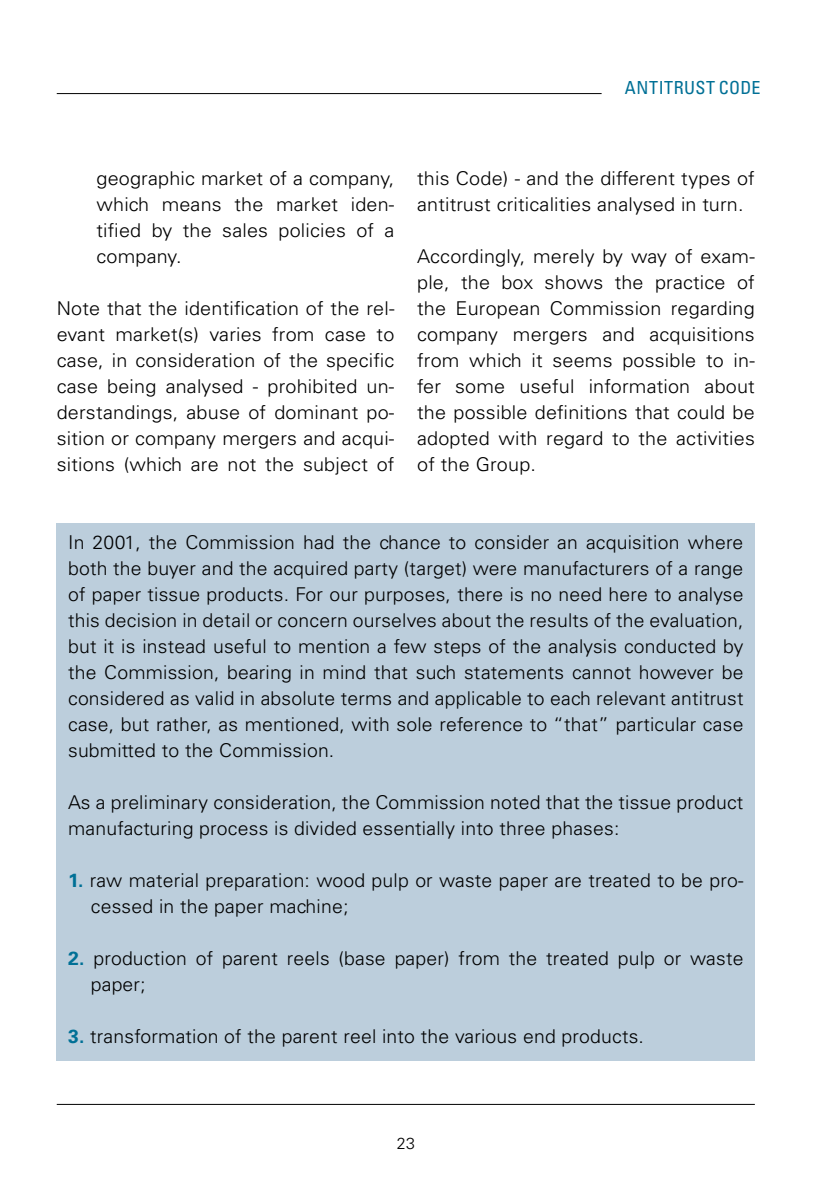
<style>
.page{position:relative;width:840px;height:1191px;background:#fff}
.page>*{position:absolute;margin:0;border:0;box-sizing:border-box;transform-origin:0 0}
.t1{font:300 19px/26px "Univers LT Std";letter-spacing:.01em;color:#000}
.t2{font:300 19px/26px "Univers LT Std";letter-spacing:.01em;color:#000;text-align:justify;scale:1.04 1}
.t3{font:condensed 18px "Univers LT Std";letter-spacing:.03em;color:#007096}
.t4{font:300 16px "Univers LT Std";color:#000}
.s1{font-weight:700;color:#007096}
</style>
<div class="page">
<hr style="left:57px;top:93px;width:544px;height:1px;background:#000">
<hr style="left:57px;top:1104px;width:697px;height:1px;background:#000">
<div style="left:57px;top:523px;width:697px;height:537px;background:#bccedc"></div>
<p class="t3" style="left:624px;top:76px;width:137px">ANTITRUST CODE</p>
<p class="t2" style="left:96px;top:165px;width:288px">geographic market of a company, which means the market iden&shy;tified by the sales policies of a company.</p>
<p class="t2" style="left:57px;top:295px;width:326px">Note that the identification of the rel&shy;evant market(s) varies from case to case, in consideration of the specific case being analysed - prohibited un&shy;derstandings, abuse of dominant po&shy;sition or company mergers and acqui&shy;sitions (which are not the subject of</p>
<p class="t2" style="left:417px;top:165px;width:326px">this Code) - and the different types of antitrust criticalities analysed in turn.</p>
<p class="t2" style="left:417px;top:243px;width:326px">Accordingly, merely by way of exam&shy;ple, the box shows the practice of the European Commission regarding company mergers and acquisitions from which it seems possible to in&shy;fer some useful information about the possible definitions that could be adopted with regard to the activities of the Group.</p>
<p class="t1" style="left:68px;top:529px;width:676px;text-align:justify">In 2001, the Commission had the chance to consider an acquisition where both the buyer and the acquired party (target) were manufacturers of a range of paper tissue products. For our purposes, there is no need here to analyse this decision in detail or concern ourselves about the results of the evaluation, but it is instead useful to mention a few steps of the analysis conducted by the Commission, bearing in mind that such statements cannot however be considered as valid in absolute terms and applicable to each relevant antitrust case, but rather, as mentioned, with sole reference to “that” particular case submitted to the Commission.</p>
<p class="t1" style="left:68px;top:789px;width:676px">As a preliminary consideration, the Commission noted that the tissue product manufacturing process is divided essentially into three phases:</p>
<p class="t1" style="left:91px;top:867px;width:654px;text-indent:-23px"><span class="s1">1.</span> raw material preparation: wood pulp or waste paper are treated to be pro&shy;cessed in the paper machine;</p>
<p class="t1" style="left:91px;top:945px;width:653px;text-indent:-23px"><span class="s1">2.</span> production of parent reels (base paper) from the treated pulp or waste paper;</p>
<p class="t1" style="left:68px;top:1023px;width:577px"><span class="s1">3.</span> transformation of the parent reel into the various end products.</p>
<p class="t4" style="left:396px;top:1133px;width:20px">23</p>
</div>
